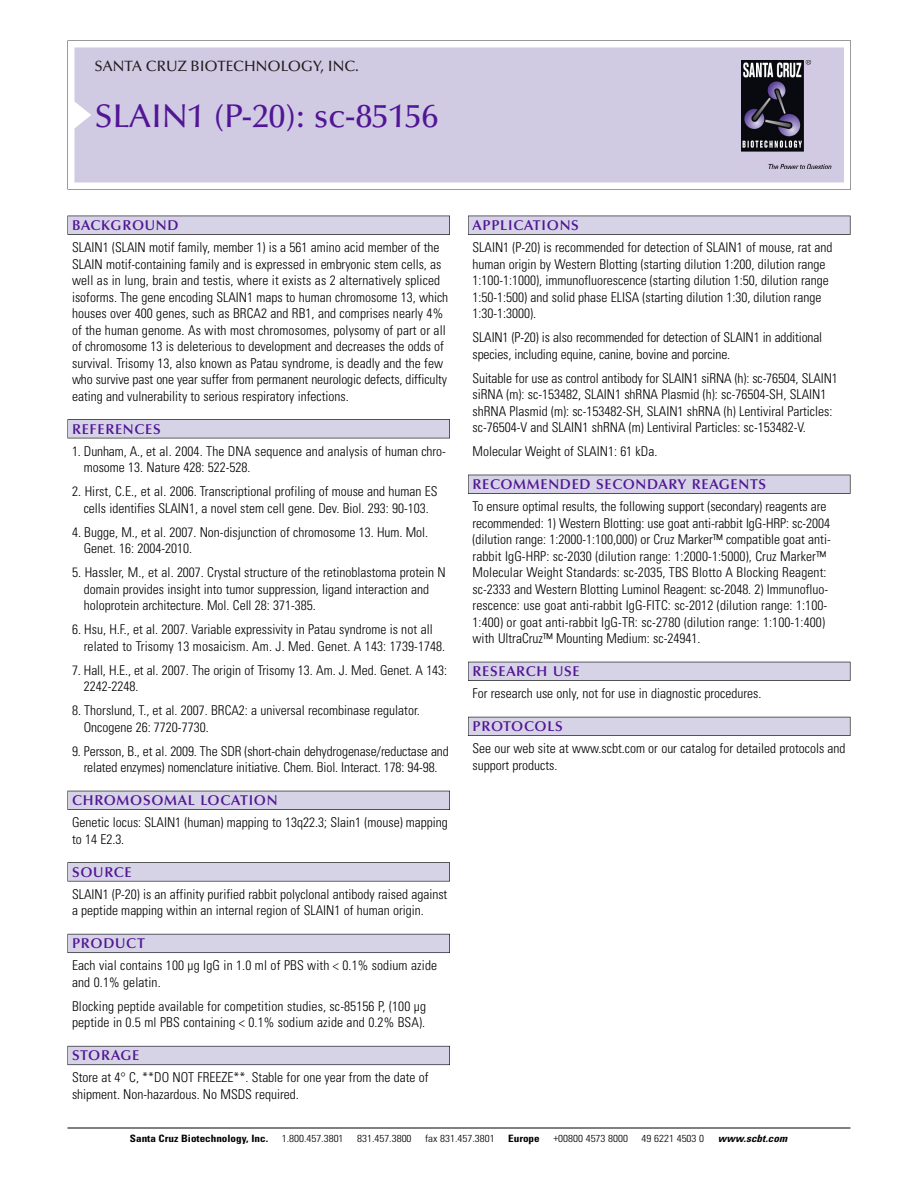
<style>
.page{position:relative;width:918px;height:1188px;background:#fff}
.page>*{position:absolute;margin:0;border:0;box-sizing:border-box;transform-origin:0 0}
.t1{font:500 33px "Optima";color:#511695}
.t2{font:500 15px "Optima";color:#231f20}
.t3{font:600 14.25px "Optima";letter-spacing:.05em;color:#511695}
.t4{font:300 condensed 13.5px/16.5px "Univers";color:#000}
.t5{font:300 condensed 10.2px "Univers";color:#000;scale:1.1 1}
.t6{font:700 condensed 10.2px "Univers";color:#000;scale:1.1 1}
.t7{font:italic 700 condensed 10.2px "Univers";letter-spacing:.005em;color:#000;scale:1.1 1}
</style>
<div class="page">
<svg style="left:68px;top:40px;width:783px;height:149px"></svg>
<div style="left:74px;top:47px;width:770px;height:135px;background:#d1cae3"></div>
<img style="left:741px;top:60px;width:90px;height:108px">
<div style="left:68px;top:216px;width:382px;height:19px;background:#525155"></div>
<div style="left:68px;top:216px;width:381px;height:18px;background:#d7d3e7"></div>
<div style="left:68px;top:419px;width:382px;height:19px;background:#525155"></div>
<div style="left:68px;top:420px;width:381px;height:18px;background:#d7d3e7"></div>
<div style="left:68px;top:791px;width:382px;height:19px;background:#525158"></div>
<div style="left:68px;top:791px;width:381px;height:18px;background:#d7d3e7"></div>
<div style="left:68px;top:862px;width:382px;height:19px;background:#575759"></div>
<div style="left:68px;top:863px;width:381px;height:18px;background:#d7d3e7"></div>
<div style="left:68px;top:934px;width:382px;height:19px;background:#5b5a62"></div>
<div style="left:68px;top:934px;width:381px;height:18px;background:#d7d3e7"></div>
<div style="left:68px;top:1046px;width:382px;height:19px;background:#66646e"></div>
<div style="left:68px;top:1046px;width:381px;height:18px;background:#d7d3e7"></div>
<div style="left:468px;top:216px;width:382px;height:19px;background:#525155"></div>
<div style="left:468px;top:216px;width:382px;height:18px;background:#d7d3e7"></div>
<div style="left:468px;top:475px;width:382px;height:19px;background:#515055"></div>
<div style="left:468px;top:475px;width:382px;height:18px;background:#d7d3e7"></div>
<div style="left:468px;top:662px;width:382px;height:19px;background:#525158"></div>
<div style="left:468px;top:662px;width:382px;height:18px;background:#d7d3e7"></div>
<div style="left:468px;top:717px;width:382px;height:19px;background:#54535a"></div>
<div style="left:468px;top:717px;width:382px;height:18px;background:#d7d3e7"></div>
<hr style="left:68px;top:1128px;width:782px;height:1px;background:#000">
<p class="t2" style="left:94px;top:61px;width:266px">SANTA CRUZ BIOTECHNOLOGY, INC.</p>
<h1 class="t1" style="left:94px;top:103px;width:345px">SLAIN1 (P-20): sc-85156</h1>
<p class="t3" style="left:72px;top:219px;width:108px">BACKGROUND</p>
<p class="t4" style="left:72px;top:240px;width:378px">SLAIN1 (SLAIN motif family, member 1) is a 561 amino acid member of the SLAIN motif-containing family and is expressed in embryonic stem cells, as well as in lung, brain and testis, where it exists as 2 alternatively spliced isoforms. The gene encoding SLAIN1 maps to human chromosome 13, which houses over 400 genes, such as BRCA2 and RB1, and comprises nearly 4% of the human genome. As with most chromosomes, polysomy of part or all of chromosome 13 is deleterious to development and decreases the odds of survival. Trisomy 13, also known as Patau syndrome, is deadly and the few who survive past one year suffer from permanent neurologic defects, difficulty eating and vulnerability to serious respiratory infections.</p>
<p class="t3" style="left:72px;top:423px;width:90px">REFERENCES</p>
<p class="t4" style="left:84px;top:444px;width:364px;text-indent:-12px">1. Dunham, A., et al. 2004. The DNA sequence and analysis of human chro&shy;mosome 13. Nature 428: 522-528.</p>
<p class="t4" style="left:72px;top:484px;width:367px;text-align:center">2. Hirst, C.E., et al. 2006. Transcriptional profiling of mouse and human ES cells identifies SLAIN1, a novel stem cell gene. Dev. Biol. 293: 90-103.</p>
<p class="t4" style="left:84px;top:525px;width:346px;text-indent:-12px">4. Bugge, M., et al. 2007. Non-disjunction of chromosome 13. Hum. Mol.<br>Genet. 16: 2004-2010.</p>
<p class="t4" style="left:84px;top:565px;width:364px;text-indent:-12px">5. Hassler, M., et al. 2007. Crystal structure of the retinoblastoma protein N domain provides insight into tumor suppression, ligand interaction and holoprotein architecture. Mol. Cell 28: 371-385.</p>
<p class="t4" style="left:84px;top:622px;width:363px;text-indent:-12px">6. Hsu, H.F., et al. 2007. Variable expressivity in Patau syndrome is not all related to Trisomy 13 mosaicism. Am. J. Med. Genet. A 143: 1739-1748.</p>
<p class="t4" style="left:84px;top:663px;width:365px;text-indent:-12px">7. Hall, H.E., et al. 2007. The origin of Trisomy 13. Am. J. Med. Genet. A 143:<br>2242-2248.</p>
<p class="t4" style="left:84px;top:703px;width:338px;text-indent:-12px">8. Thorslund, T., et al. 2007. BRCA2: a universal recombinase regulator.<br>Oncogene 26: 7720-7730.</p>
<p class="t4" style="left:72px;top:744px;width:378px;text-align:center">9. Persson, B., et al. 2009. The SDR (short-chain dehydrogenase/reductase and related enzymes) nomenclature initiative. Chem. Biol. Interact. 178: 94-98.</p>
<p class="t3" style="left:72px;top:795px;width:207px">CHROMOSOMAL LOCATION</p>
<p class="t4" style="left:72px;top:815px;width:377px">Genetic locus: SLAIN1 (human) mapping to 13q22.3; Slain1 (mouse) mapping to 14 E2.3.</p>
<p class="t3" style="left:72px;top:866px;width:61px">SOURCE</p>
<p class="t4" style="left:72px;top:887px;width:377px">SLAIN1 (P-20) is an affinity purified rabbit polyclonal antibody raised against a peptide mapping within an internal region of SLAIN1 of human origin.</p>
<p class="t3" style="left:72px;top:938px;width:74px">PRODUCT</p>
<p class="t4" style="left:72px;top:958px;width:367px">Each vial contains 100 µg IgG in 1.0 ml of PBS with &lt; 0.1% sodium azide and 0.1% gelatin.</p>
<p class="t4" style="left:72px;top:999px;width:356px">Blocking peptide available for competition studies, sc-85156 P, (100 µg peptide in 0.5 ml PBS containing &lt; 0.1% sodium azide and 0.2% BSA).</p>
<p class="t3" style="left:72px;top:1050px;width:69px">STORAGE</p>
<p class="t4" style="left:72px;top:1070px;width:358px">Store at 4° C, **DO NOT FREEZE**. Stable for one year from the date of shipment. Non-hazardous. No MSDS required.</p>
<p class="t3" style="left:473px;top:219px;width:108px">APPLICATIONS</p>
<p class="t4" style="left:473px;top:240px;width:361px">SLAIN1 (P-20) is recommended for detection of SLAIN1 of mouse, rat and human origin by Western Blotting (starting dilution 1:200, dilution range 1:100-1:1000), immunofluorescence (starting dilution 1:50, dilution range 1:50-1:500) and solid phase ELISA (starting dilution 1:30, dilution range 1:30-1:3000).</p>
<p class="t4" style="left:473px;top:330px;width:351px">SLAIN1 (P-20) is also recommended for detection of SLAIN1 in additional species, including equine, canine, bovine and porcine.</p>
<p class="t4" style="left:473px;top:371px;width:367px">Suitable for use as control antibody for SLAIN1 siRNA (h): sc-76504, SLAIN1 siRNA (m): sc-153482, SLAIN1 shRNA Plasmid (h): sc-76504-SH, SLAIN1 shRNA Plasmid (m): sc-153482-SH, SLAIN1 shRNA (h) Lentiviral Particles: sc-76504-V and SLAIN1 shRNA (m) Lentiviral Particles: sc-153482-V.</p>
<p class="t4" style="left:473px;top:444px;width:186px">Molecular Weight of SLAIN1: 61 kDa.</p>
<p class="t3" style="left:473px;top:479px;width:295px">RECOMMENDED SECONDARY REAGENTS</p>
<p class="t4" style="left:473px;top:499px;width:360px">To ensure optimal results, the following support (secondary) reagents are recommended: 1) Western Blotting: use goat anti-rabbit IgG-HRP: sc-2004 (dilution range: 1:2000-1:100,000) or Cruz Marker™ compatible goat anti&shy;rabbit IgG-HRP: sc-2030 (dilution range: 1:2000-1:5000), Cruz Marker™ Molecular Weight Standards: sc-2035, TBS Blotto A Blocking Reagent: sc-2333 and Western Blotting Luminol Reagent: sc-2048. 2) Immunofluo&shy;rescence: use goat anti-rabbit IgG-FITC: sc-2012 (dilution range: 1:100- 1:400) or goat anti-rabbit IgG-TR: sc-2780 (dilution range: 1:100-1:400) with UltraCruz™ Mounting Medium: sc-24941.</p>
<p class="t3" style="left:473px;top:666px;width:109px">RESEARCH USE</p>
<p class="t4" style="left:473px;top:686px;width:290px">For research use only, not for use in diagnostic procedures.</p>
<p class="t3" style="left:473px;top:721px;width:92px">PROTOCOLS</p>
<p class="t4" style="left:473px;top:741px;width:375px">See our web site at www.scbt.com or our catalog for detailed protocols and support products.</p>
<p class="t6" style="left:130px;top:1135px;width:127px">Santa Cruz Biotechnology, Inc.</p>
<p class="t5" style="left:282px;top:1135px;width:58px">1.800.457.3801</p>
<p class="t5" style="left:357px;top:1135px;width:51px">831.457.3800</p>
<p class="t5" style="left:425px;top:1135px;width:65px">fax 831.457.3801</p>
<p class="t6" style="left:508px;top:1135px;width:30px">Europe</p>
<p class="t5" style="left:553px;top:1135px;width:69px">+00800 4573 8000</p>
<p class="t5" style="left:642px;top:1135px;width:58px">49 6221 4503 0</p>
<p class="t7" style="left:718px;top:1135px;width:64px">www.scbt.com</p>
</div>
